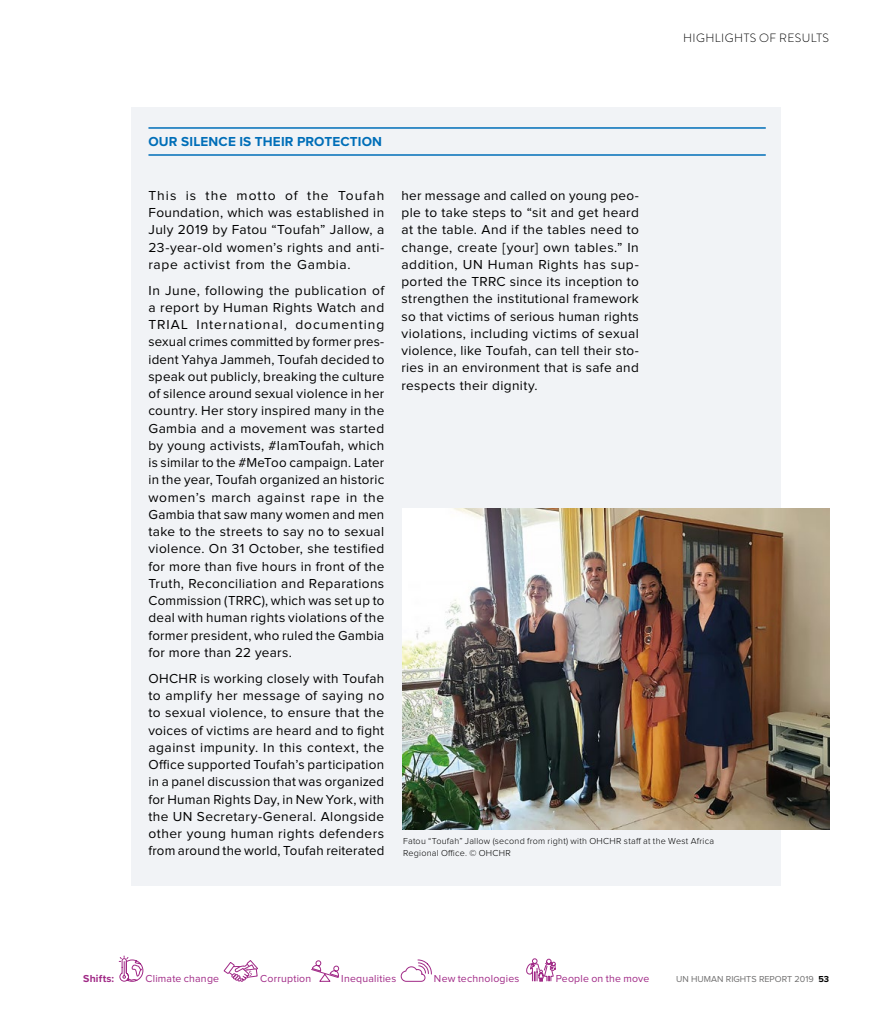
<style>
.page{position:relative;width:893px;height:1021px;background:#fff}
.page>*{position:absolute;margin:0;border:0;box-sizing:border-box;transform-origin:0 0}
.body{font:13.5px/17.2px "Proxima Nova";letter-spacing:.025em;color:#000;text-align:justify}
.story_title{font:700 13.5px "Proxima Nova";letter-spacing:.015em;color:#006eb8}
.t1{font:300 12px "Brandon Grotesque";letter-spacing:.035em;color:#000}
.body-2{font:10.5px "Proxima Nova";letter-spacing:.02em;color:#a02986}
.body-3{font:700 10.5px "Proxima Nova";letter-spacing:.02em;color:#a02986}
.footnote_text{font:300 9px/12px "Proxima Nova";letter-spacing:.025em;color:#000}
.t2{font:9px "Proxima Nova";color:#706f6f}
.s1{font-weight:700;color:#000}
</style>
<div class="page">
<svg style="left:119px;top:955px;width:24px;height:26px"></svg>
<svg style="left:223px;top:960px;width:35px;height:21px"></svg>
<svg style="left:311px;top:960px;width:28px;height:22px"></svg>
<svg style="left:401px;top:959px;width:31px;height:22px"></svg>
<svg style="left:526px;top:958px;width:30px;height:23px"></svg>
<div style="left:131px;top:107px;width:650px;height:778px;background:#f1f3f6"></div>
<hr style="left:148px;top:127px;width:618px;height:2px;background:#006eb8">
<hr style="left:148px;top:154px;width:618px;height:2px;background:#006eb8">
<img style="left:402px;top:509px;width:427px;height:320px">
<p class="t1" style="left:683px;top:30px;width:147px">HIGHLIGHTS OF RESULTS</p>
<p class="story_title" style="left:148px;top:131px;width:235px">OUR SILENCE IS THEIR PROTECTION</p>
<p class="body" style="left:148px;top:187px;width:237px">This is the motto of the Toufah Foundation, which was established in July 2019 by Fatou “Toufah” Jallow, a 23-year-old women’s rights and anti&shy;rape activist from the Gambia.</p>
<p class="body" style="left:148px;top:282px;width:237px">In June, following the publication of a report by Human Rights Watch and TRIAL International, documenting sexual crimes committed by former pres&shy;ident Yahya Jammeh, Toufah decided to speak out publicly, breaking the culture of silence around sexual violence in her country. Her story inspired many in the Gambia and a movement was started by young activists, #IamToufah, which is similar to the #MeToo campaign. Later in the year, Toufah organized an historic women’s march against rape in the Gambia that saw many women and men take to the streets to say no to sexual violence. On 31 October, she testified for more than five hours in front of the Truth, Reconciliation and Reparations Commission (TRRC), which was set up to deal with human rights violations of the former president, who ruled the Gambia for more than 22 years.</p>
<p class="body" style="left:148px;top:670px;width:237px">OHCHR is working closely with Toufah to amplify her message of saying no to sexual violence, to ensure that the voices of victims are heard and to fight against impunity. In this context, the Office supported Toufah’s participation in a panel discussion that was organized for Human Rights Day, in New York, with the UN Secretary-General. Alongside other young human rights defenders from around the world, Toufah reiterated</p>
<p class="body" style="left:401px;top:187px;width:239px">her message and called on young peo&shy;ple to take steps to “sit and get heard at the table. And if the tables need to change, create [your] own tables.” In addition, UN Human Rights has sup&shy;ported the TRRC since its inception to strengthen the institutional framework so that victims of serious human rights violations, including victims of sexual violence, like Toufah, can tell their sto&shy;ries in an environment that is safe and respects their dignity.</p>
<p class="footnote_text" style="left:403px;top:835px;width:313px">Fatou “Toufah” Jallow (second from right) with OHCHR staff at the West Africa<br>Regional Office. © OHCHR</p>
<p class="body-3" style="left:83px;top:970px;width:33px">Shifts:</p>
<p class="body-2" style="left:145px;top:973px;width:75px">Climate change</p>
<p class="body-2" style="left:260px;top:973px;width:53px">Corruption</p>
<p class="body-2" style="left:341px;top:973px;width:57px">Inequalities</p>
<p class="body-2" style="left:434px;top:973px;width:87px">New technologies</p>
<p class="body-2" style="left:556px;top:973px;width:95px">People on the move</p>
<p class="t2" style="left:676px;top:974px;width:154px">UN HUMAN RIGHTS REPORT 2019 <span class="s1">53</span></p>
</div>
